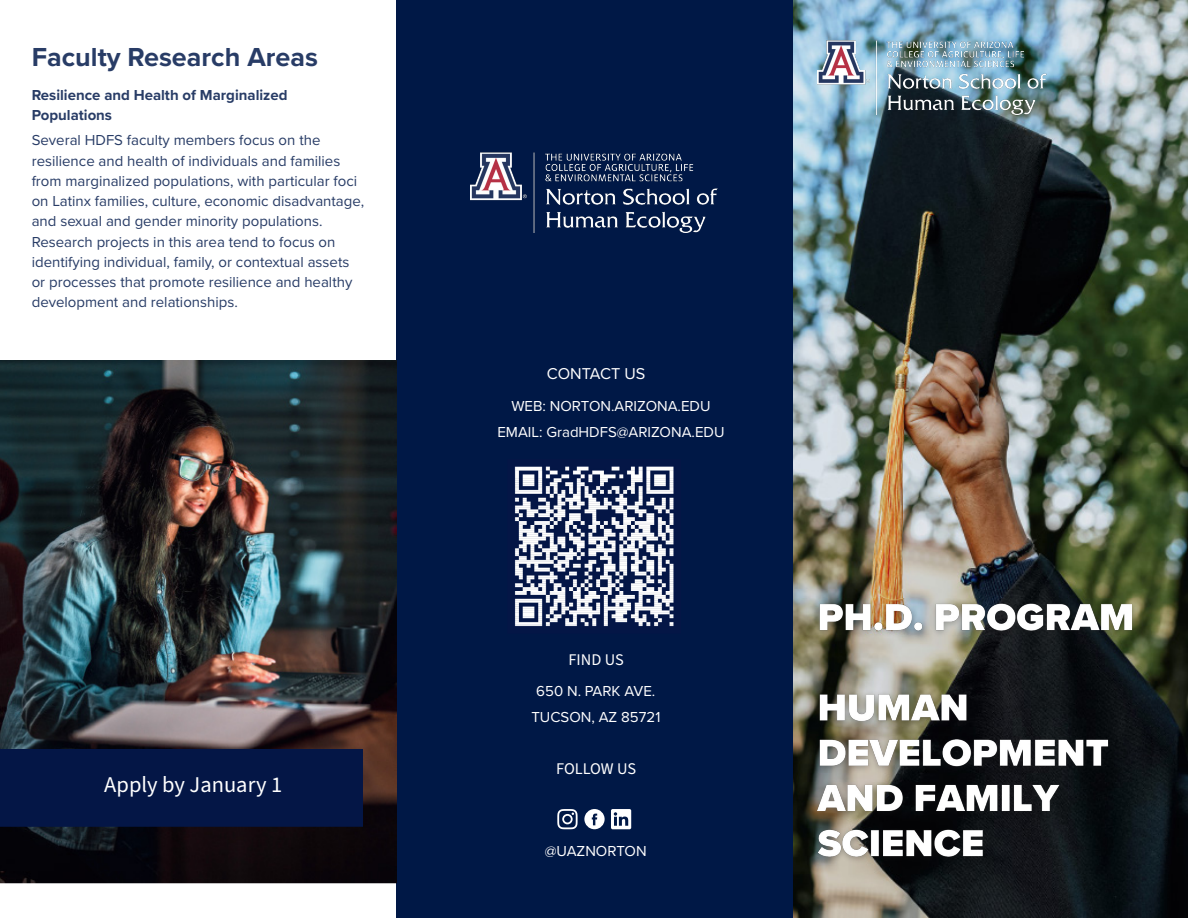
<style>
.page{position:relative;width:1188px;height:918px;background:#fff}
.page>*{position:absolute;margin:0;border:0;box-sizing:border-box;transform-origin:0 0}
.t1{font:700 27px "Proxima Nova";color:#283c66}
.t2{font:22.5px "Source Sans 3";color:#fff}
.t3{font:16.35px "Source Sans 3";letter-spacing:-.005em;color:#fff}
.t4{font:16.35px "Proxima Nova";color:#fff}
.t5{font:15px/20.2px "Proxima Nova";color:#283c66}
.t6{font:15px/25.7px "Proxima Nova";color:#fff;text-align:center}
.t7{font:700 15px/20.4px "Proxima Nova";color:#283c66}
</style>
<div class="page">
<img style="left:792px;top:0;width:396px;height:918px">
<img style="left:818px;top:41px;width:228px;height:74px">
<div style="left:396px;top:0;width:396px;height:918px;background:#001846"></div>
<svg style="left:557px;top:809px;width:21px;height:20px"></svg>
<svg style="left:584px;top:809px;width:21px;height:20px"></svg>
<img style="left:0;top:360px;width:396px;height:523px">
<div style="left:0;top:750px;width:363px;height:76px;background:#041646"></div>
<img style="left:471px;top:152px;width:246px;height:80px">
<svg style="left:611px;top:809px;width:20px;height:20px"></svg>
<img style="left:806px;top:595px;width:337px;height:274px">
<img style="left:514px;top:466px;width:160px;height:161px">
<h1 class="t1" style="left:32px;top:37px;width:288px">Faculty Research Areas</h1>
<p class="t7" style="left:32px;top:85px;width:257px">Resilience and Health of Marginalized<br>Populations</p>
<p class="t5" style="left:32px;top:130px;width:334px">Several HDFS faculty members focus on the resilience and health of individuals and families from marginalized populations, with particular foci on Latinx families, culture, economic disadvantage, and sexual and gender minority populations.<br>Research projects in this area tend to focus on identifying individual, family, or contextual assets or processes that promote resilience and healthy development and relationships.</p>
<h2 class="t2" style="left:104px;top:770px;width:179px">Apply by January 1</h2>
<p class="t4" style="left:547px;top:362px;width:100px">CONTACT US</p>
<p class="t6" style="left:497px;top:392px;width:229px">WEB: NORTON.ARIZONA.EDU<br>EMAIL: GradHDFS@ARIZONA.EDU</p>
<p class="t3" style="left:569px;top:649px;width:57px">FIND US</p>
<p class="t6" style="left:531px;top:678px;width:131px">650 N. PARK AVE.<br>TUCSON, AZ 85721</p>
<p class="t3" style="left:556px;top:758px;width:81px">FOLLOW US</p>
<p class="t6" style="left:545px;top:837px;width:103px">@UAZNORTON</p>
</div>
